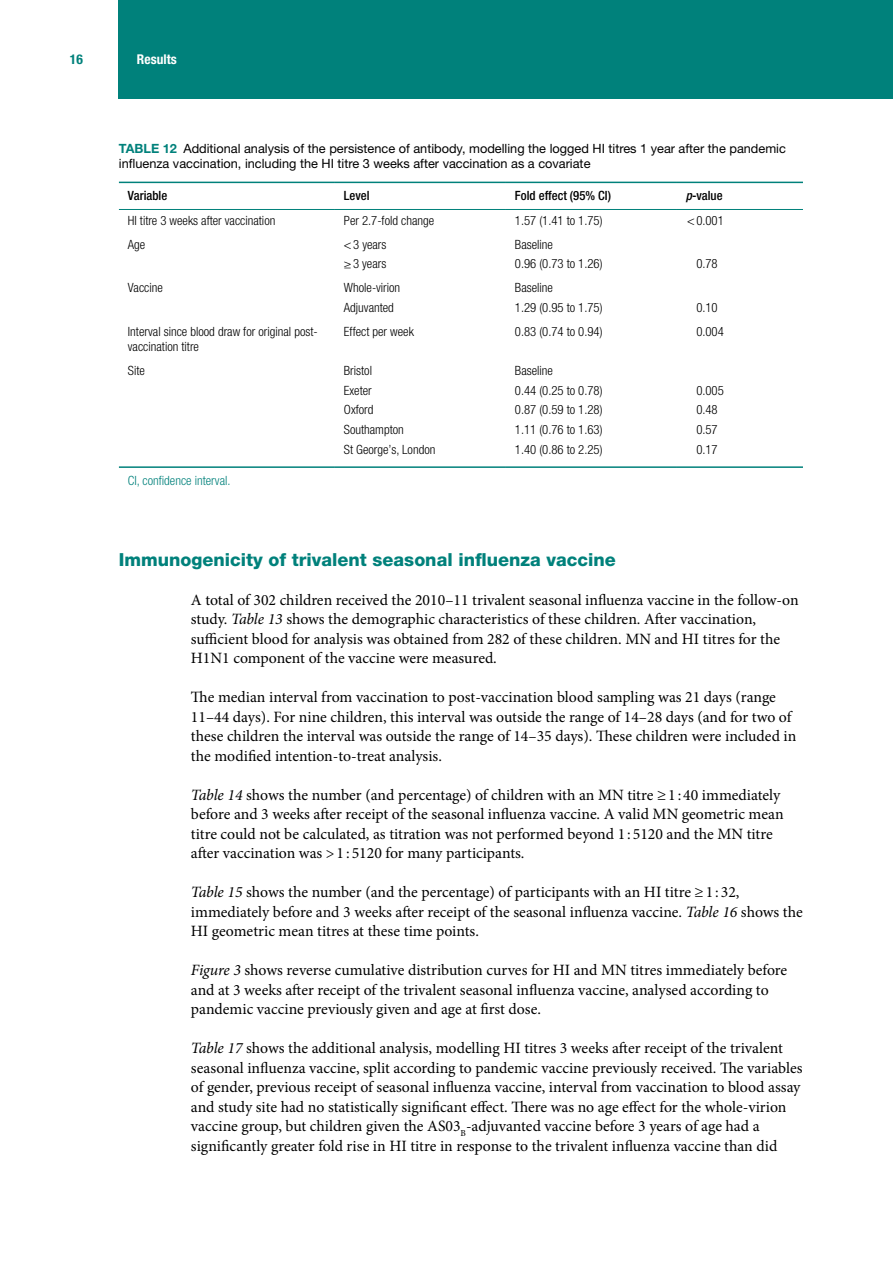
<style>
.page{position:relative;width:893px;height:1263px;background:#fff}
.page>*{position:absolute;margin:0;border:0;box-sizing:border-box;transform-origin:0 0}
.t1{font:800 18px "Helvetica Neue LT Pro";color:#00817b}
.t2{font:15.75px/19.5px "Minion Pro";color:#000}
.t3{font:700 condensed 13.5px "Helvetica Neue LT Pro";color:#fff}
.t4{font:700 condensed 13.5px "Helvetica Neue LT Pro";color:#00817b}
.t5{font:300 condensed 12.75px/15px "Helvetica Neue LT Pro";color:#000}
.t6{font:12.75px/15px "Helvetica Neue LT Pro";color:#000}
.t7{font:500 condensed 12.75px "Helvetica Neue LT Pro";color:#000}
.t8{font:300 condensed 12.75px "Helvetica Neue LT Pro";color:#00817b}
.s1{font-weight:700;color:#00817b}
.s2{font-style:italic}
</style>
<div class="page">
<div style="left:119px;top:0;width:774px;height:99px;background:#00817b"></div>
<hr style="left:119px;top:182px;width:216px;height:1px;background:#00817b">
<hr style="left:119px;top:209px;width:216px;height:1px;background:#00817b">
<hr style="left:335px;top:182px;width:171px;height:1px;background:#00817b">
<hr style="left:335px;top:209px;width:171px;height:1px;background:#00817b">
<hr style="left:506px;top:182px;width:171px;height:1px;background:#00817b">
<hr style="left:506px;top:209px;width:171px;height:1px;background:#00817b">
<hr style="left:677px;top:182px;width:126px;height:1px;background:#00817b">
<hr style="left:677px;top:209px;width:126px;height:1px;background:#00817b">
<hr style="left:335px;top:466px;width:171px;height:2px;background:#00817b">
<hr style="left:506px;top:466px;width:171px;height:2px;background:#00817b">
<hr style="left:677px;top:466px;width:126px;height:2px;background:#00817b">
<hr style="left:119px;top:466px;width:216px;height:2px;background:#00817b">
<p class="t4" style="left:70px;top:51px;width:14px">16</p>
<p class="t3" style="left:137px;top:51px;width:41px">Results</p>
<p class="t6" style="left:119px;top:141px;width:668px"><span class="s1">TABLE 12</span> Additional analysis of the persistence of antibody, modelling the logged HI titres 1 year after the pandemic influenza vaccination, including the HI titre 3 weeks after vaccination as a covariate</p>
<p class="t7" style="left:128px;top:188px;width:41px">Variable</p>
<p class="t7" style="left:344px;top:188px;width:27px">Level</p>
<p class="t7" style="left:515px;top:188px;width:98px">Fold effect (95% CI)</p>
<p class="t7" style="left:686px;top:188px;width:38px"><span class="s2">p</span>-value</p>
<p class="t5" style="left:128px;top:213px;width:149px">HI titre 3 weeks after vaccination</p>
<p class="t5" style="left:344px;top:213px;width:92px">Per 2.7-fold change</p>
<p class="t5" style="left:515px;top:213px;width:89px">1.57 (1.41 to 1.75)</p>
<p class="t5" style="left:687px;top:213px;width:38px">&lt;0.001</p>
<p class="t5" style="left:128px;top:237px;width:19px">Age</p>
<p class="t5" style="left:344px;top:237px;width:44px">&lt;3 years</p>
<p class="t5" style="left:515px;top:237px;width:39px">Baseline</p>
<p class="t5" style="left:344px;top:256px;width:44px">≥3 years</p>
<p class="t5" style="left:515px;top:256px;width:89px">0.96 (0.73 to 1.26)</p>
<p class="t5" style="left:696px;top:256px;width:23px">0.78</p>
<p class="t5" style="left:128px;top:280px;width:36px">Vaccine</p>
<p class="t5" style="left:344px;top:280px;width:58px">Whole-virion</p>
<p class="t5" style="left:515px;top:280px;width:39px">Baseline</p>
<p class="t5" style="left:344px;top:300px;width:52px">Adjuvanted</p>
<p class="t5" style="left:515px;top:300px;width:89px">1.29 (0.95 to 1.75)</p>
<p class="t5" style="left:696px;top:300px;width:23px">0.10</p>
<p class="t5" style="left:128px;top:324px;width:191px">Interval since blood draw for original post&shy;vaccination titre</p>
<p class="t5" style="left:344px;top:324px;width:71px">Effect per week</p>
<p class="t5" style="left:515px;top:324px;width:89px">0.83 (0.74 to 0.94)</p>
<p class="t5" style="left:696px;top:324px;width:29px">0.004</p>
<p class="t5" style="left:128px;top:363px;width:18px">Site</p>
<p class="t5" style="left:344px;top:363px;width:30px">Bristol</p>
<p class="t5" style="left:515px;top:363px;width:39px">Baseline</p>
<p class="t5" style="left:344px;top:383px;width:29px">Exeter</p>
<p class="t5" style="left:515px;top:383px;width:89px">0.44 (0.25 to 0.78)</p>
<p class="t5" style="left:696px;top:383px;width:29px">0.005</p>
<p class="t5" style="left:344px;top:402px;width:31px">Oxford</p>
<p class="t5" style="left:515px;top:402px;width:89px">0.87 (0.59 to 1.28)</p>
<p class="t5" style="left:696px;top:402px;width:23px">0.48</p>
<p class="t5" style="left:344px;top:422px;width:61px">Southampton</p>
<p class="t5" style="left:515px;top:422px;width:89px">1.11 (0.76 to 1.63)</p>
<p class="t5" style="left:696px;top:422px;width:23px">0.57</p>
<p class="t5" style="left:344px;top:442px;width:93px">St George’s, London</p>
<p class="t5" style="left:515px;top:442px;width:89px">1.40 (0.86 to 2.25)</p>
<p class="t5" style="left:696px;top:442px;width:23px">0.17</p>
<p class="t8" style="left:128px;top:473px;width:104px">CI, confidence interval.</p>
<p class="t1" style="left:119px;top:548px;width:498px">Immunogenicity of trivalent seasonal influenza vaccine</p>
<p class="t2" style="left:191px;top:590px;width:609px">A total of 302 children received the 2010–11 trivalent seasonal influenza vaccine in the follow-on study. <span class="s2">Table 13</span> shows the demographic characteristics of these children. After vaccination, sufficient blood for analysis was obtained from 282 of these children. MN and HI titres for the H1N1 component of the vaccine were measured.</p>
<p class="t2" style="left:191px;top:687px;width:607px">The median interval from vaccination to post-vaccination blood sampling was 21 days (range 11–44 days). For nine children, this interval was outside the range of 14–28 days (and for two of these children the interval was outside the range of 14–35 days). These children were included in the modified intention-to-treat analysis.</p>
<p class="t2" style="left:191px;top:785px;width:594px"><span class="s2">Table 14</span> shows the number (and percentage) of children with an MN titre ≥1 : 40 immediately before and 3 weeks after receipt of the seasonal influenza vaccine. A valid MN geometric mean titre could not be calculated, as titration was not performed beyond 1 : 5120 and the MN titre after vaccination was &gt;1 : 5120 for many participants.</p>
<p class="t2" style="left:191px;top:882px;width:613px"><span class="s2">Table 15</span> shows the number (and the percentage) of participants with an HI titre ≥1 : 32, immediately before and 3 weeks after receipt of the seasonal influenza vaccine. <span class="s2">Table 16</span> shows the<br>HI geometric mean titres at these time points.</p>
<p class="t2" style="left:191px;top:960px;width:598px"><span class="s2">Figure 3</span> shows reverse cumulative distribution curves for HI and MN titres immediately before and at 3 weeks after receipt of the trivalent seasonal influenza vaccine, analysed according to pandemic vaccine previously given and age at first dose.</p>
<p class="t2" style="left:191px;top:1038px;width:613px"><span class="s2">Table 17</span> shows the additional analysis, modelling HI titres 3 weeks after receipt of the trivalent seasonal influenza vaccine, split according to pandemic vaccine previously received. The variables of gender, previous receipt of seasonal influenza vaccine, interval from vaccination to blood assay and study site had no statistically significant effect. There was no age effect for the whole-virion vaccine group, but children given the AS03<sub>B</sub>-adjuvanted vaccine before 3 years of age had a significantly greater fold rise in HI titre in response to the trivalent influenza vaccine than did</p>
</div>
